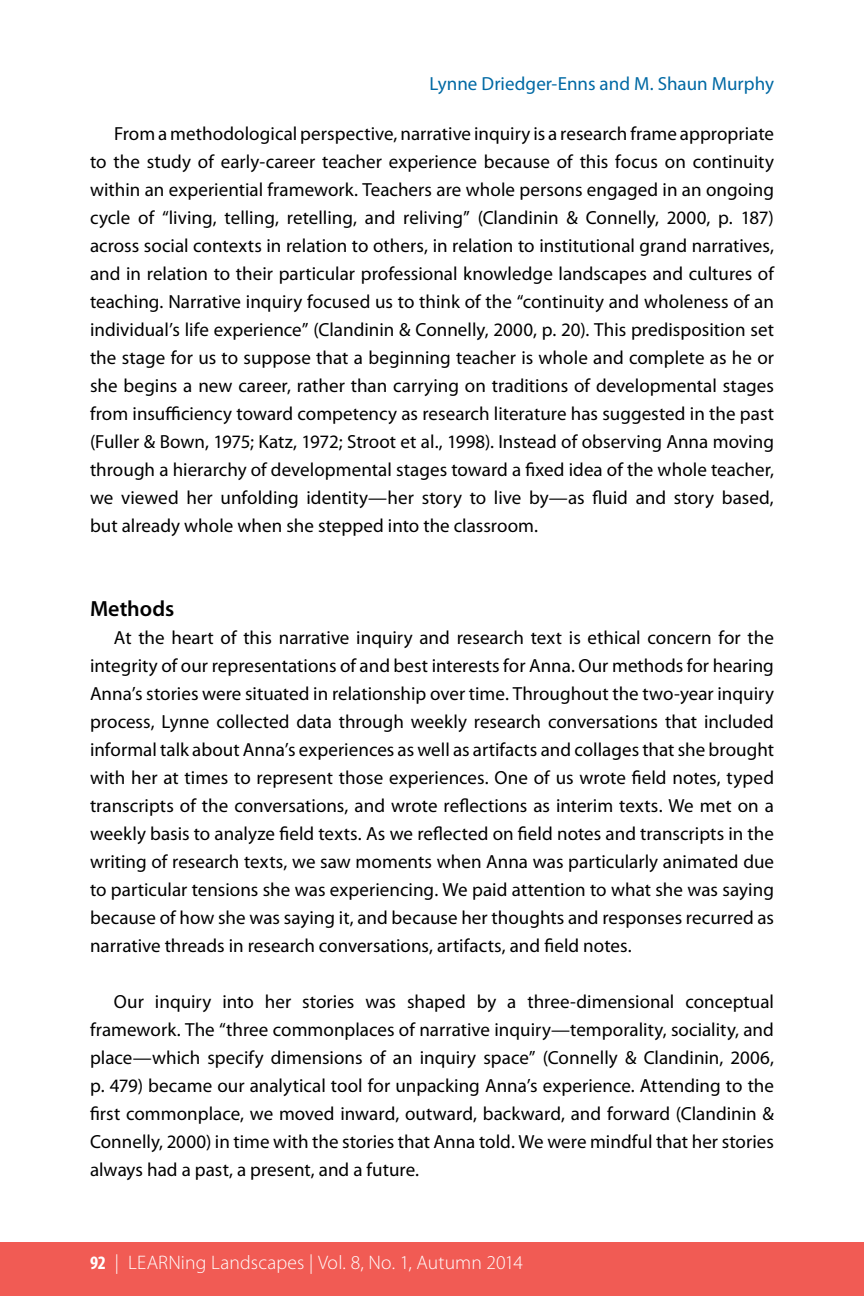
<style>
.page{position:relative;width:864px;height:1296px;background:#fff}
.page>*{position:absolute;margin:0;border:0;box-sizing:border-box;transform-origin:0 0}
.t1{font:600 22px "Myriad Pro";color:#000}
.t2{font:300 19.6px "Myriad Pro";letter-spacing:.005em;color:#fff}
.t3{font:19px/28px "Myriad Pro";color:#000;text-align:justify}
.t4{font:19px "Myriad Pro";color:#0069a4}
.s1{font-weight:700;font-stretch:condensed;font-size:19px}
</style>
<div class="page">
<div style="left:0;top:1242px;width:864px;height:54px;background:#f15b54"></div>
<p class="t4" style="left:430px;top:73px;width:346px">Lynne Driedger-Enns and M. Shaun Murphy</p>
<p class="t3" style="left:90px;top:120px;width:686px;text-indent:24px">From a methodological perspective, narrative inquiry is a research frame appropriate to the study of early-career teacher experience because of this focus on continuity within an experiential framework. Teachers are whole persons engaged in an ongoing cycle of “living, telling, retelling, and reliving” (Clandinin &amp; Connelly, 2000, p. 187) across social contexts in relation to others, in relation to institutional grand narratives, and in relation to their particular professional knowledge landscapes and cultures of teaching. Narrative inquiry focused us to think of the “continuity and wholeness of an individual’s life experience” (Clandinin &amp; Connelly, 2000, p. 20). This predisposition set the stage for us to suppose that a beginning teacher is whole and complete as he or she begins a new career, rather than carrying on traditions of developmental stages from insufficiency toward competency as research literature has suggested in the past (Fuller &amp; Bown, 1975; Katz, 1972; Stroot et al., 1998). Instead of observing Anna moving through a hierarchy of developmental stages toward a fixed idea of the whole teacher, we viewed her unfolding identity—her story to live by—as fluid and story based, but already whole when she stepped into the classroom.</p>
<p class="t1" style="left:90px;top:597px;width:86px">Methods</p>
<p class="t3" style="left:90px;top:624px;width:686px;text-indent:24px">At the heart of this narrative inquiry and research text is ethical concern for the integrity of our representations of and best interests for Anna. Our methods for hearing Anna’s stories were situated in relationship over time. Throughout the two-year inquiry process, Lynne collected data through weekly research conversations that included informal talk about Anna’s experiences as well as artifacts and collages that she brought with her at times to represent those experiences. One of us wrote field notes, typed transcripts of the conversations, and wrote reflections as interim texts. We met on a weekly basis to analyze field texts. As we reflected on field notes and transcripts in the writing of research texts, we saw moments when Anna was particularly animated due to particular tensions she was experiencing. We paid attention to what she was saying because of how she was saying it, and because her thoughts and responses recurred as narrative threads in research conversations, artifacts, and field notes.</p>
<p class="t3" style="left:90px;top:988px;width:686px;text-indent:24px">Our inquiry into her stories was shaped by a three-dimensional conceptual framework. The “three commonplaces of narrative inquiry—temporality, sociality, and place—which specify dimensions of an inquiry space” (Connelly &amp; Clandinin, 2006, p. 479) became our analytical tool for unpacking Anna’s experience. Attending to the first commonplace, we moved inward, outward, backward, and forward (Clandinin &amp; Connelly, 2000) in time with the stories that Anna told. We were mindful that her stories always had a past, a present, and a future.</p>
<p class="t2" style="left:90px;top:1252px;width:434px"><span class="s1">92</span> | LEARNing Landscapes | Vol. 8, No. 1, Autumn 2014</p>
</div>
